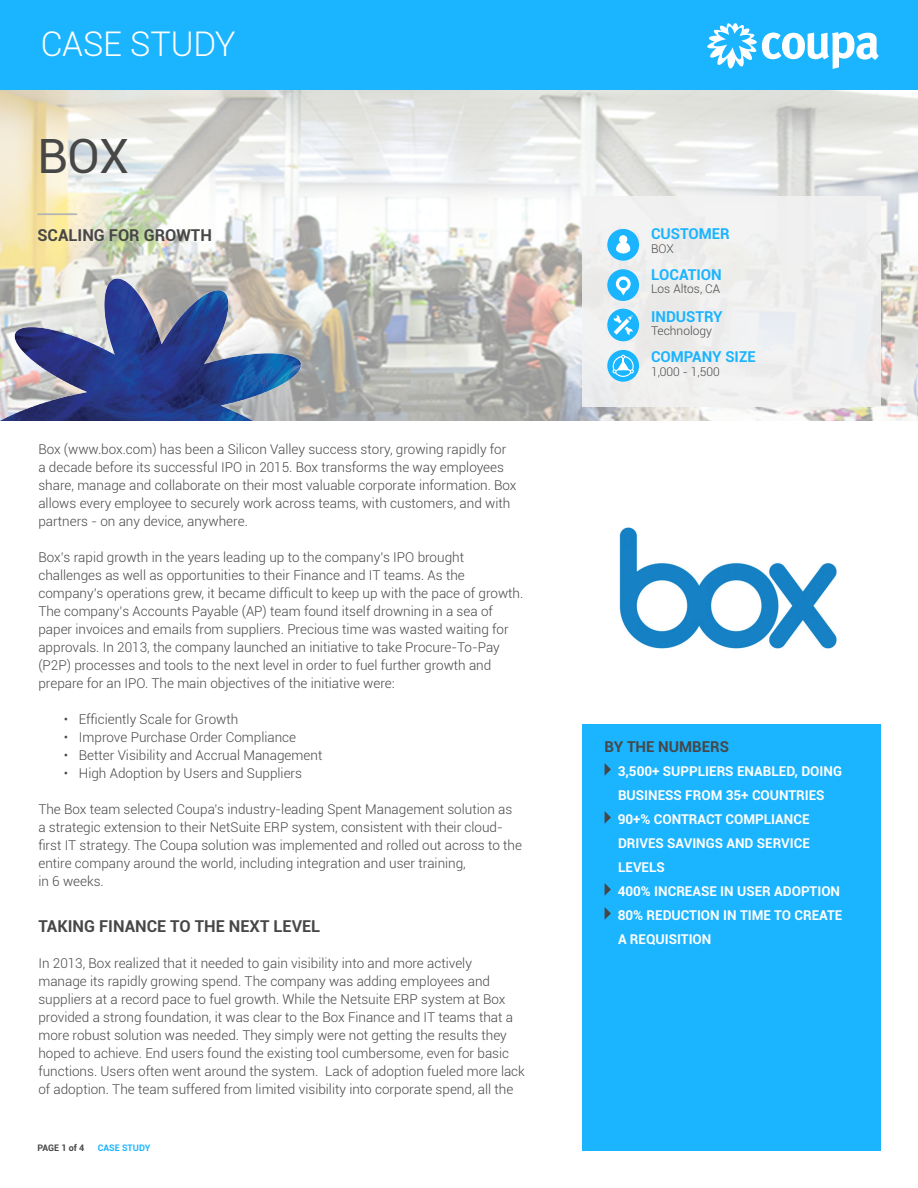
<style>
.page{position:relative;width:918px;height:1188px;background:#fff}
.page>*{position:absolute;margin:0;border:0;box-sizing:border-box;transform-origin:0 0}
.t1{font:47.25px "Roboto";color:#474747}
.t2{font:300 34.05px "Roboto";letter-spacing:-.01em;color:#fff}
.t3{font:700 16.35px "Roboto";color:#474747}
.t4{font:700 15px "Roboto";color:#1ab4ff}
.t5{font:700 15px "Roboto";color:#474747}
.t6{font:300 13.5px/18px "Roboto";color:#474747}
.t7{font:700 13.5px/24px "Roboto";color:#fff}
.t8{font:300 12px "Roboto";color:#474747}
.t9{font:700 9px "Roboto";color:#1ab4ff}
.t10{font:700 9px "Roboto";letter-spacing:-.005em;color:#474747}
</style>
<div class="page">
<img style="left:0;top:90px;width:918px;height:330px">
<div style="left:0;top:0;width:918px;height:90px;background:#1ab4ff"></div>
<svg style="left:707px;top:23px;width:172px;height:46px"></svg>
<div style="left:582px;top:196px;width:298px;height:210px;background:#f2f2f2"></div>
<div style="left:607px;top:229px;width:32px;height:32px;background:#1ab4ff;border-radius:50%"></div>
<div style="left:619px;top:235px;width:8px;height:9px;background:#fff;border-radius:50%"></div>
<svg style="left:616px;top:242px;width:14px;height:12px"></svg>
<div style="left:607px;top:269px;width:32px;height:32px;background:#1ab4ff;border-radius:50%"></div>
<svg style="left:616px;top:276px;width:15px;height:15px"></svg>
<svg style="left:620px;top:290px;width:7px;height:5px"></svg>
<div style="left:619px;top:280px;width:8px;height:8px;background:#1ab4ff;border-radius:50%"></div>
<div style="left:582px;top:724px;width:298px;height:426px;background:#1ab4ff"></div>
<svg style="left:605px;top:763px;width:6px;height:13px"></svg>
<svg style="left:605px;top:811px;width:6px;height:13px"></svg>
<svg style="left:605px;top:883px;width:6px;height:13px"></svg>
<svg style="left:605px;top:907px;width:6px;height:13px"></svg>
<hr style="left:38px;top:213px;width:39px;height:2px;background:#b5b5b5">
<img style="left:0;top:277px;width:312px;height:143px">
<div style="left:607px;top:309px;width:32px;height:32px;background:#1ab5ff;border-radius:50%"></div>
<svg style="left:614px;top:315px;width:19px;height:20px"></svg>
<div style="left:607px;top:350px;width:32px;height:32px;background:#1ab5ff;border-radius:50%"></div>
<svg style="left:612px;top:355px;width:22px;height:22px"></svg>
<img style="left:619px;top:527px;width:218px;height:122px">
<p class="t2" style="left:41px;top:20px;width:196px">CASE STUDY</p>
<p class="t1" style="left:38px;top:123px;width:93px">BOX</p>
<p class="t3" style="left:38px;top:223px;width:176px">SCALING FOR GROWTH</p>
<p class="t6" style="left:38px;top:440px;width:480px">Box (www.box.com) has been a Silicon Valley success story, growing rapidly for a decade before its successful IPO in 2015. Box transforms the way employees share, manage and collaborate on their most valuable corporate information. Box allows every employee to securely work across teams, with customers, and with partners - on any device, anywhere.</p>
<p class="t6" style="left:38px;top:548px;width:486px">Box’s rapid growth in the years leading up to the company’s IPO brought challenges as well as opportunities to their Finance and IT teams. As the company’s operations grew, it became difficult to keep up with the pace of growth.<br>The company’s Accounts Payable (AP) team found itself drowning in a sea of paper invoices and emails from suppliers. Precious time was wasted waiting for approvals. In 2013, the company launched an initiative to take Procure-To-Pay (P2P) processes and tools to the next level in order to fuel further growth and prepare for an IPO. The main objectives of the initiative were:</p>
<p class="t6" style="left:64px;top:710px;width:176px">• Efficiently Scale for Growth</p>
<p class="t6" style="left:64px;top:728px;width:234px">• Improve Purchase Order Compliance</p>
<p class="t6" style="left:64px;top:746px;width:260px">• Better Visibility and Accrual Management</p>
<p class="t6" style="left:64px;top:764px;width:240px">• High Adoption by Users and Suppliers</p>
<p class="t6" style="left:38px;top:800px;width:485px">The Box team selected Coupa’s industry-leading Spent Management solution as a strategic extension to their NetSuite ERP system, consistent with their cloud&shy;first IT strategy. The Coupa solution was implemented and rolled out across to the entire company around the world, including integration and user training,<br>in 6 weeks.</p>
<p class="t3" style="left:38px;top:914px;width:284px">TAKING FINANCE TO THE NEXT LEVEL</p>
<p class="t6" style="left:38px;top:953px;width:488px">In 2013, Box realized that it needed to gain visibility into and more actively<br>manage its rapidly growing spend. The company was adding employees and suppliers at a record pace to fuel growth. While the Netsuite ERP system at Box provided a strong foundation, it was clear to the Box Finance and IT teams that a more robust solution was needed. They simply were not getting the results they hoped to achieve. End users found the existing tool cumbersome, even for basic functions. Users often went around the system. Lack of adoption fueled more lack of adoption. The team suffered from limited visibility into corporate spend, all the</p>
<p class="t10" style="left:38px;top:1141px;width:48px">PAGE 1 of 4</p>
<p class="t9" style="left:98px;top:1141px;width:54px">CASE STUDY</p>
<p class="t4" style="left:651px;top:223px;width:80px">CUSTOMER</p>
<p class="t8" style="left:651px;top:240px;width:24px">BOX</p>
<p class="t4" style="left:651px;top:264px;width:72px">LOCATION</p>
<p class="t8" style="left:651px;top:280px;width:71px">Los Altos, CA</p>
<p class="t4" style="left:651px;top:306px;width:73px">INDUSTRY</p>
<p class="t8" style="left:651px;top:322px;width:62px">Technology</p>
<p class="t4" style="left:651px;top:346px;width:106px">COMPANY SIZE</p>
<p class="t8" style="left:651px;top:363px;width:70px">1,000 - 1,500</p>
<p class="t5" style="left:605px;top:736px;width:126px">BY THE NUMBERS</p>
<p class="t7" style="left:618px;top:758px;width:226px">3,500+ SUPPLIERS ENABLED, DOING<br>BUSINESS FROM 35+ COUNTRIES</p>
<p class="t7" style="left:618px;top:806px;width:194px;text-align:justify">90+% CONTRACT COMPLIANCE DRIVES SAVINGS AND SERVICE LEVELS</p>
<p class="t7" style="left:618px;top:878px;width:224px">400% INCREASE IN USER ADOPTION</p>
<p class="t7" style="left:618px;top:902px;width:226px">80% REDUCTION IN TIME TO CREATE<br>A REQUISITION</p>
</div>
